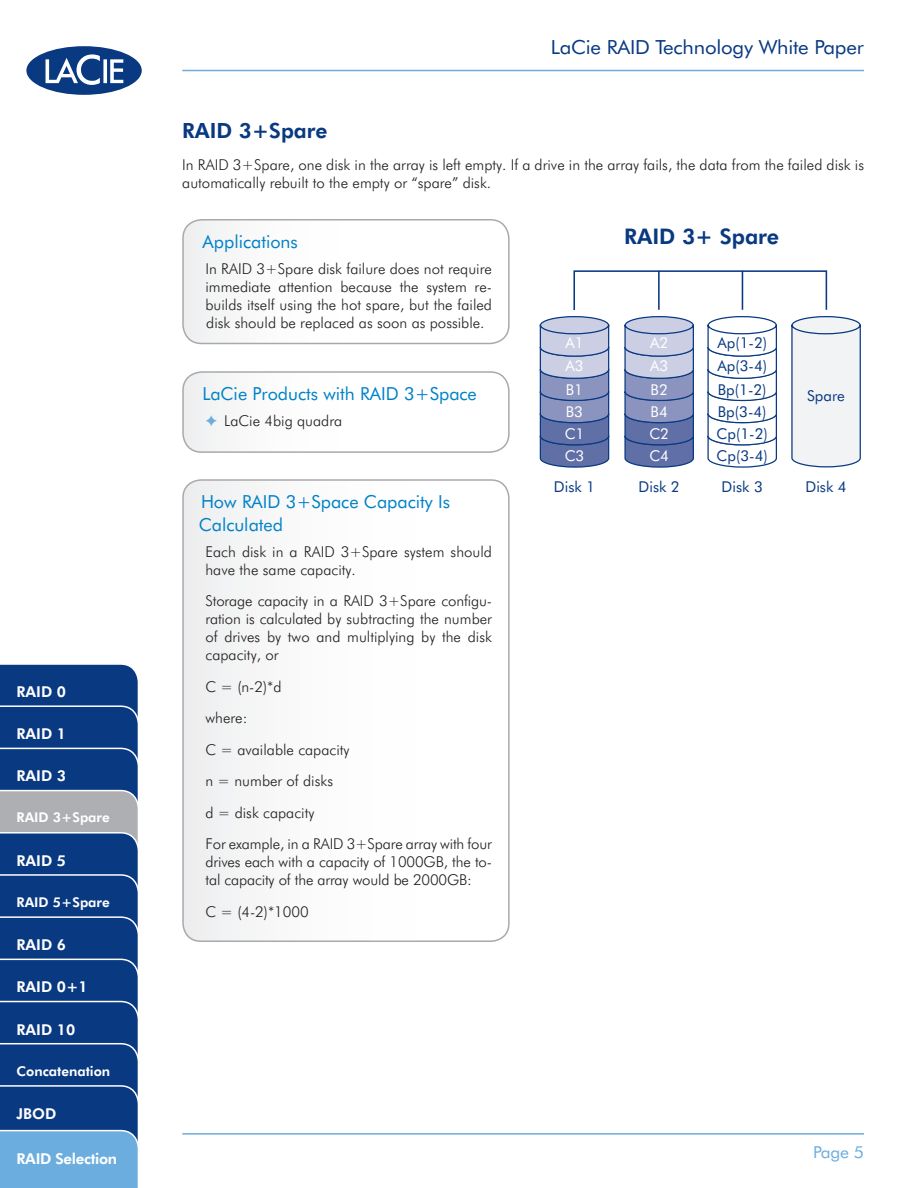
<style>
.page{position:relative;width:918px;height:1188px;background:#fff}
.page>*{position:absolute;margin:0;border:0;box-sizing:border-box;transform-origin:0 0}
.t1{font:800 21.45px "Futura BT";color:#083981}
._1_1_Heading{font:800 21px "Futura BT";color:#083981}
.t2{font:19.5px "Futura BT";letter-spacing:-.01em;color:#083981;scale:1.05 1}
._1_1_1_Heading{font:18px/22.5px "Futura BT";color:#0082c8}
.t3{font:16.5px "Futura BT";color:#6caddf;scale:1.05 1}
.Bullets{font:300 15px/18px "Futura BT";color:#231f20;text-align:justify}
.t4{font:15px/22.5px "Futura BT";color:#083981;text-align:justify}
.t5{font:800 15px "Futura BT";color:#fff}
.t6{font:15px/22.5px "Futura BT";color:#fff;text-align:justify}
.t7{font:800 15px "Futura BT";letter-spacing:-.02em;color:#fff}
.t8{font:800 13.5px "Futura BT";color:#fff}
.s1{color:#6caddf}
</style>
<div class="page">
<hr style="left:182px;top:1133px;width:682px;height:2px;background:#6caddf">
<hr style="left:182px;top:70px;width:682px;height:1px;background:#6caddf">
<svg style="left:26px;top:46px;width:116px;height:49px"></svg>
<svg style="left:185px;top:222px;width:322px;height:122px"></svg>
<div style="left:182px;top:219px;width:328px;height:125px;border:2px solid #a8a9ad;border-radius:19px"></div>
<div style="left:573px;top:270px;width:254px;height:41px;border:2px solid #083981"></div>
<hr style="left:658px;top:271px;width:2px;height:39px;background:#083981">
<hr style="left:742px;top:271px;width:1px;height:39px;background:#083981">
<div style="left:540px;top:317px;width:69px;height:17px;background:#cccfe4;border-radius:50%"></div>
<div style="left:540px;top:316px;width:69px;height:19px;border:1px solid #083981;border-radius:50%"></div>
<svg style="left:539px;top:324px;width:71px;height:144px;background:#8b97c0"></svg>
<div style="left:625px;top:317px;width:68px;height:17px;background:#cccfe4;border-radius:50%"></div>
<div style="left:624px;top:316px;width:70px;height:19px;border:1px solid #083981;border-radius:50%"></div>
<svg style="left:624px;top:324px;width:70px;height:144px;background:#8c97c0"></svg>
<div style="left:707px;top:316px;width:70px;height:19px;border:1px solid #083981;border-radius:50%"></div>
<svg style="left:707px;top:324px;width:70px;height:144px"></svg>
<div style="left:792px;top:317px;width:68px;height:17px;background:#f2f3f4;border-radius:50%"></div>
<div style="left:791px;top:316px;width:70px;height:19px;border:1px solid #083981;border-radius:50%"></div>
<svg style="left:791px;top:324px;width:70px;height:144px"></svg>
<svg style="left:185px;top:374px;width:322px;height:76px"></svg>
<div style="left:182px;top:371px;width:328px;height:82px;border:2px solid #a8a9ad;border-radius:19px"></div>
<svg style="left:185px;top:482px;width:322px;height:459px"></svg>
<div style="left:182px;top:479px;width:328px;height:463px;border:2px solid #a8a9ad;border-radius:18px"></div>
<svg style="left:0;top:664px;width:138px;height:524px;background:#275593"></svg>
<p class="t5" style="left:16px;top:683px;width:51px">RAID 0</p>
<p class="t5" style="left:16px;top:725px;width:51px">RAID 1</p>
<p class="t5" style="left:16px;top:767px;width:51px">RAID 3</p>
<p class="t8" style="left:16px;top:809px;width:95px">RAID 3+Spare</p>
<p class="t5" style="left:16px;top:851px;width:51px">RAID 5</p>
<p class="t8" style="left:16px;top:894px;width:95px">RAID 5+Spare</p>
<p class="t5" style="left:16px;top:936px;width:51px">RAID 6</p>
<p class="t5" style="left:16px;top:978px;width:73px">RAID 0+1</p>
<p class="t5" style="left:16px;top:1020px;width:60px">RAID 10</p>
<p class="t8" style="left:16px;top:1063px;width:95px">Concatenation</p>
<p class="t5" style="left:16px;top:1104px;width:41px">JBOD</p>
<p class="t7" style="left:16px;top:1149px;width:102px">RAID Selection</p>
<h3 class="t2" style="left:551px;top:36px;width:300px">LaCie RAID Technology White Paper</h3>
<p class="_1_1_Heading" style="left:182px;top:118px;width:147px">RAID 3+Spare</p>
<p class="Bullets" style="left:182px;top:155px;width:683px">In RAID 3+Spare, one disk in the array is left empty. If a drive in the array fails, the data from the failed disk is automatically rebuilt to the empty or “spare” disk.</p>
<p class="_1_1_1_Heading" style="left:202px;top:230px;width:97px">Applications</p>
<p class="Bullets" style="left:206px;top:259px;width:288px">In RAID 3+Spare disk failure does not require immediate attention because the system re&shy;builds itself using the hot spare, but the failed disk should be replaced as soon as possible.</p>
<p class="t1" style="left:624px;top:223px;width:157px">RAID 3+ Spare</p>
<p class="t6" style="left:565px;top:332px;width:21px">A1<br>A3<br>B1<br>B3<br>C1<br>C3</p>
<p class="t6" style="left:649px;top:332px;width:21px">A2<br>A3<br>B2<br>B4<br>C2<br>C4</p>
<p class="t4" style="left:717px;top:332px;width:53px">Ap(1-2)<br>Ap(3-4)<br>Bp(1-2)<br>Bp(3-4)<br>Cp(1-2)<br>Cp(3-4)</p>
<p class="_1_1_1_Heading" style="left:203px;top:382px;width:276px">LaCie Products with RAID 3+Space</p>
<p class="t4" style="left:807px;top:384px;width:39px">Spare</p>
<p class="Bullets" style="left:206px;top:412px;width:138px"><span class="s1">✦</span> LaCie 4big quadra</p>
<p class="_1_1_1_Heading" style="left:199px;top:490px;width:253px">How RAID 3+Space Capacity Is<br>Calculated</p>
<p class="Bullets" style="left:206px;top:542px;width:288px">Each disk in a RAID 3+Spare system should have the same capacity.</p>
<p class="Bullets" style="left:206px;top:592px;width:288px">Storage capacity in a RAID 3+Spare configu&shy;ration is calculated by subtracting the number of drives by two and multiplying by the disk capacity, or</p>
<p class="Bullets" style="left:206px;top:677px;width:78px">C = (n-2)*d</p>
<p class="Bullets" style="left:206px;top:709px;width:43px">where:</p>
<p class="Bullets" style="left:206px;top:740px;width:146px">C = available capacity</p>
<p class="Bullets" style="left:206px;top:772px;width:129px">n = number of disks</p>
<p class="Bullets" style="left:206px;top:803px;width:110px">d = disk capacity</p>
<p class="Bullets" style="left:206px;top:835px;width:288px">For example, in a RAID 3+Spare array with four drives each with a capacity of 1000GB, the to&shy;tal capacity of the array would be 2000GB:</p>
<p class="Bullets" style="left:206px;top:902px;width:105px">C = (4-2)*1000</p>
<p class="t4" style="left:554px;top:475px;width:43px">Disk 1</p>
<p class="t4" style="left:639px;top:475px;width:43px">Disk 2</p>
<p class="t4" style="left:722px;top:475px;width:43px">Disk 3</p>
<p class="t4" style="left:806px;top:475px;width:43px">Disk 4</p>
<p class="t3" style="left:813px;top:1142px;width:50px">Page 5</p>
</div>
